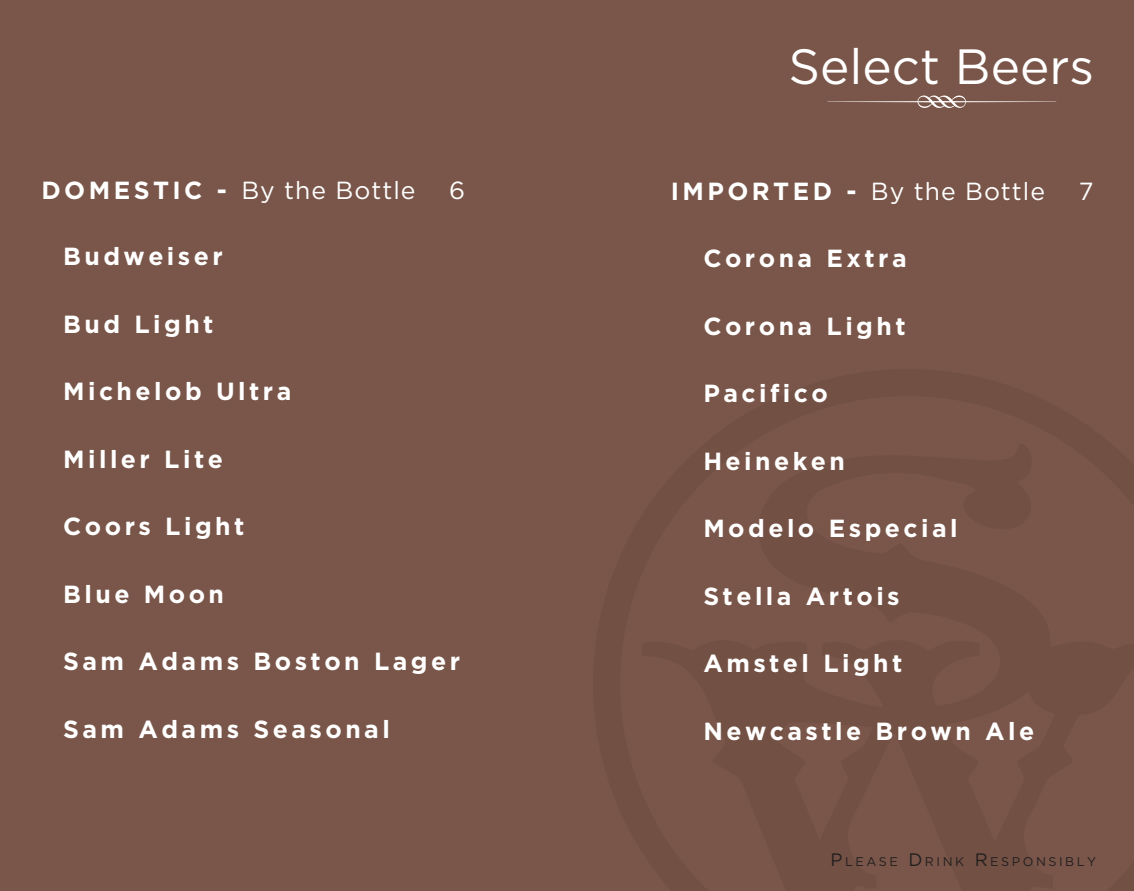
<style>
.page{position:relative;width:1134px;height:891px;background:#795649}
.page>*{position:absolute;margin:0;border:0;box-sizing:border-box;transform-origin:0 0}
.Paragraph_Style_1{font:49.5px "Gotham HTF";color:#fff}
.Paragraph_Style_1-2{font:700 24.75px "Gotham HTF";letter-spacing:.14em;color:#fff}
.Paragraph_Style_2{font:24.75px "Gotham HTF";letter-spacing:.04em;color:#fff}
.Paragraph_Style_1-3{font:12.6px "Gotham HTF";letter-spacing:.2em;color:#231f20}
.s1{font-weight:700}
.s2{font-size:18px}
</style>
<div class="page">
<svg style="left:827px;top:96px;width:229px;height:12px"></svg>
<p class="Paragraph_Style_1" style="left:789px;top:39px;width:307px">Select Beers</p>
<p class="Paragraph_Style_2" style="left:41px;top:176px;width:376px"><span class="s1">DOMESTIC -</span> By the Bottle</p>
<p class="Paragraph_Style_2" style="left:449px;top:176px;width:18px">6</p>
<p class="Paragraph_Style_2" style="left:671px;top:177px;width:376px"><span class="s1">IMPORTED -</span> By the Bottle</p>
<p class="Paragraph_Style_2" style="left:1079px;top:177px;width:16px">7</p>
<p class="Paragraph_Style_1-2" style="left:63px;top:242px;width:161px">Budweiser</p>
<p class="Paragraph_Style_1-2" style="left:703px;top:244px;width:205px">Corona Extra</p>
<p class="Paragraph_Style_1-2" style="left:63px;top:309px;width:152px">Bud Light</p>
<p class="Paragraph_Style_1-2" style="left:703px;top:312px;width:204px">Corona Light</p>
<p class="Paragraph_Style_1-2" style="left:63px;top:377px;width:230px">Michelob Ultra</p>
<p class="Paragraph_Style_1-2" style="left:703px;top:379px;width:126px">Pacifico</p>
<p class="Paragraph_Style_1-2" style="left:63px;top:444px;width:161px">Miller Lite</p>
<p class="Paragraph_Style_1-2" style="left:703px;top:447px;width:143px">Heineken</p>
<p class="Paragraph_Style_1-2" style="left:63px;top:512px;width:183px">Coors Light</p>
<p class="Paragraph_Style_1-2" style="left:703px;top:514px;width:256px">Modelo Especial</p>
<p class="Paragraph_Style_1-2" style="left:63px;top:579px;width:162px">Blue Moon</p>
<p class="Paragraph_Style_1-2" style="left:703px;top:582px;width:198px">Stella Artois</p>
<p class="Paragraph_Style_1-2" style="left:63px;top:647px;width:398px">Sam Adams Boston Lager</p>
<p class="Paragraph_Style_1-2" style="left:703px;top:649px;width:201px">Amstel Light</p>
<p class="Paragraph_Style_1-2" style="left:63px;top:714px;width:328px">Sam Adams Seasonal</p>
<p class="Paragraph_Style_1-2" style="left:703px;top:717px;width:332px">Newcastle Brown Ale</p>
<p class="Paragraph_Style_1-3" style="left:831px;top:854px;width:267px"><span class="s2">P</span>LEASE <span class="s2">D</span>RINK <span class="s2">R</span>ESP ONSIBLY</p>
</div>
